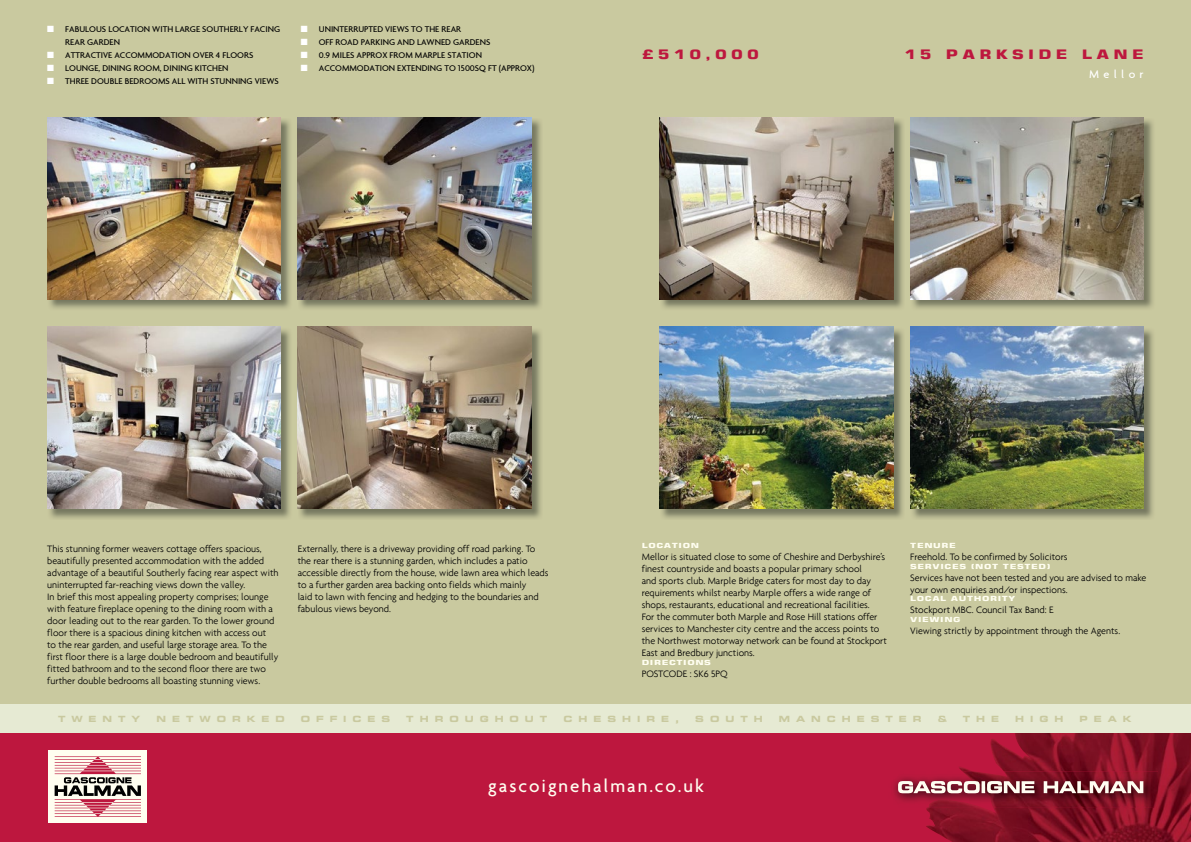
<style>
.page{position:relative;width:1191px;height:842px;background:#fff}
.page>*{position:absolute;margin:0;border:0;box-sizing:border-box;transform-origin:0 0}
.t1{font:500 19px "Agenda";letter-spacing:.1em;color:#fffef0}
.t2{font:700 13px "Square 721 BT";letter-spacing:.255em;color:#bd173e;scale:1.3 1}
.t3{font:500 12px "Agenda";letter-spacing:.36em;color:#fff}
.t4{font:300 10px/12px "Agenda";color:#000}
.t5{font:500 9px/13px "Agenda";color:#000}
.t6{font:700 expanded 8.5px "Square 721 BT";letter-spacing:.705em;color:#c9c99f}
.t7{font:700 7px "Square 721 BT";letter-spacing:.06em;color:#fffef0;scale:1.4 1}
.s1{color:#fff}
</style>
<div class="page">
<div style="left:0;top:723px;width:1191px;height:119px;background:#bd173e"></div>
<img style="left:926px;top:733px;width:254px;height:93px">
<img style="left:894px;top:777px;width:32px;height:25px">
<img style="left:926px;top:771px;width:232px;height:37px">
<svg style="left:898px;top:781px;width:81px;height:12px"></svg>
<svg style="left:981px;top:781px;width:4px;height:12px"></svg>
<svg style="left:987px;top:781px;width:47px;height:12px"></svg>
<svg style="left:1043px;top:781px;width:100px;height:12px"></svg>
<div style="left:0;top:0;width:1191px;height:706px;background:#c9c99f"></div>
<div style="left:0;top:705px;width:1191px;height:28px;background:#e6ead3"></div>
<div style="left:49px;top:750px;width:98px;height:73px;background:#fffef0"></div>
<svg style="left:55px;top:756px;width:86px;height:61px"></svg>
<img style="left:48px;top:119px;width:242px;height:190px">
<img style="left:47px;top:118px;width:234px;height:181px">
<img style="left:298px;top:118px;width:243px;height:191px">
<img style="left:298px;top:118px;width:233px;height:181px">
<img style="left:48px;top:329px;width:242px;height:190px">
<img style="left:47px;top:327px;width:234px;height:181px">
<img style="left:298px;top:328px;width:243px;height:191px">
<img style="left:298px;top:327px;width:233px;height:181px">
<img style="left:911px;top:118px;width:242px;height:191px">
<img style="left:910px;top:118px;width:233px;height:181px">
<img style="left:660px;top:118px;width:243px;height:191px">
<img style="left:660px;top:118px;width:233px;height:181px">
<img style="left:911px;top:328px;width:242px;height:191px">
<img style="left:910px;top:327px;width:233px;height:181px">
<img style="left:660px;top:328px;width:243px;height:191px">
<img style="left:660px;top:327px;width:233px;height:181px">
<p class="t5" style="left:65px;top:22px;width:216px;text-indent:-18px"><span class="s1">■</span> FABULOUS LOCATION WITH LARGE SOUTHERLY FACING<br>REAR GARDEN</p>
<p class="t5" style="left:47px;top:48px;width:207px"><span class="s1">■</span> ATTRACTIVE ACCOMMODATION OVER 4 FLOORS</p>
<p class="t5" style="left:47px;top:61px;width:183px"><span class="s1">■</span> LOUNGE, DINING ROOM, DINING KITCHEN</p>
<p class="t5" style="left:47px;top:74px;width:233px"><span class="s1">■</span> THREE DOUBLE BEDROOMS ALL WITH STUNNING VIEWS</p>
<p class="t5" style="left:301px;top:22px;width:162px"><span class="s1">■</span> UNINTERRUPTED VIEWS TO THE REAR</p>
<p class="t5" style="left:301px;top:35px;width:191px"><span class="s1">■</span> OFF ROAD PARKING AND LAWNED GARDENS</p>
<p class="t5" style="left:301px;top:48px;width:183px"><span class="s1">■</span> 0.9 MILES APPROX FROM MARPLE STATION</p>
<p class="t5" style="left:301px;top:61px;width:235px"><span class="s1">■</span> ACCOMMODATION EXTENDING TO 1500SQ FT (APPROX)</p>
<h2 class="t2" style="left:642px;top:47px;width:91px">£510,000</h2>
<h2 class="t2" style="left:904px;top:47px;width:186px">15 PARKSIDE LANE</h2>
<p class="t3" style="left:1089px;top:67px;width:56px">Mellor</p>
<p class="t4" style="left:47px;top:543px;width:233px">This stunning former weavers cottage offers spacious, beautifully presented accommodation with the added advantage of a beautiful Southerly facing rear aspect with uninterrupted far-reaching views down the valley.<br>In brief this most appealing property comprises; lounge with feature fireplace opening to the dining room with a door leading out to the rear garden. To the lower ground floor there is a spacious dining kitchen with access out<br>to the rear garden, and useful large storage area. To the first floor there is a large double bedroom and beautifully fitted bathroom and to the second floor there are two further double bedrooms all boasting stunning views.</p>
<p class="t4" style="left:298px;top:543px;width:252px">Externally, there is a driveway providing off road parking. To the rear there is a stunning garden, which includes a patio accessible directly from the house, wide lawn area which leads to a further garden area backing onto fields which mainly<br>laid to lawn with fencing and hedging to the boundaries and fabulous views beyond.</p>
<p class="t7" style="left:642px;top:542px;width:42px">LOCATION</p>
<p class="t4" style="left:642px;top:551px;width:247px">Mellor is situated close to some of Cheshire and Derbyshire’s finest countryside and boasts a popular primary school<br>and sports club. Marple Bridge caters for most day to day requirements whilst nearby Marple offers a wide range of shops, restaurants, educational and recreational facilities.<br>For the commuter both Marple and Rose Hill stations offer services to Manchester city centre and the access points to the Northwest motorway network can be found at Stockport East and Bredbury junctions.</p>
<p class="t7" style="left:642px;top:658px;width:51px">DIRECTIONS</p>
<p class="t4" style="left:642px;top:667px;width:87px">POSTCODE : SK6 5PQ</p>
<p class="t7" style="left:910px;top:542px;width:34px">TENURE</p>
<p class="t4" style="left:910px;top:551px;width:159px">Freehold. To be confirmed by Solicitors</p>
<p class="t7" style="left:910px;top:562px;width:102px">SERVICES (NOT TESTED)</p>
<p class="t4" style="left:910px;top:571px;width:238px">Services have not been tested and you are advised to make your own enquiries and/or inspections.</p>
<p class="t7" style="left:910px;top:594px;width:77px">LOCAL AUTHORITY</p>
<p class="t4" style="left:910px;top:604px;width:145px">Stockport MBC . Council Tax Band: E</p>
<p class="t7" style="left:910px;top:615px;width:37px">VIEWING</p>
<p class="t4" style="left:910px;top:624px;width:211px">Viewing strictly by appointment through the Agents.</p>
<p class="t6" style="left:58px;top:714px;width:84px">TWENTY</p>
<p class="t6" style="left:156px;top:714px;width:130px">NETWORKED</p>
<p class="t6" style="left:301px;top:714px;width:91px">OFFICES</p>
<p class="t6" style="left:406px;top:714px;width:143px">THROUGHOUT</p>
<p class="t6" style="left:563px;top:714px;width:117px">CHESHIRE,</p>
<p class="t6" style="left:695px;top:714px;width:69px">SOUTH</p>
<p class="t6" style="left:779px;top:714px;width:144px">MANCHESTER</p>
<p class="t6" style="left:937px;top:714px;width:10px">&amp;</p>
<p class="t6" style="left:962px;top:714px;width:38px">THE</p>
<p class="t6" style="left:1015px;top:714px;width:50px">HIGH</p>
<p class="t6" style="left:1079px;top:714px;width:54px">PEAK</p>
<h1 class="t1" style="left:488px;top:774px;width:217px">gascoignehalman.co.uk</h1>
</div>
